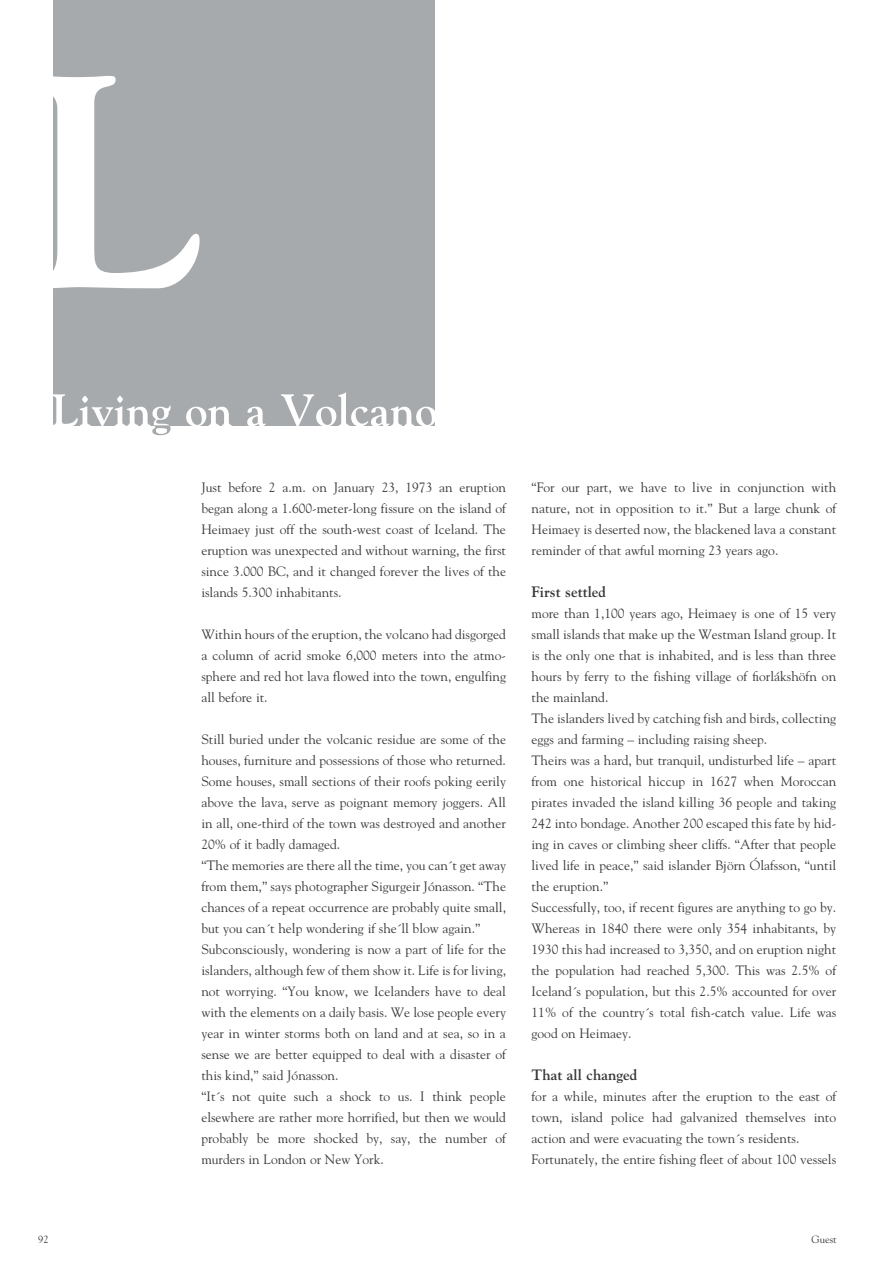
<style>
.page{position:relative;width:893px;height:1263px;background:#fff}
.page>*{position:absolute;margin:0;border:0;box-sizing:border-box;transform-origin:0 0}
.t1{font:700 300px "Goudy";color:#fff}
.t2{font:700 15px "Goudy";color:#393838}
.t3{font:13.5px/21px "Goudy";color:#393838;text-align:justify}
.t4{font:10.5px "Goudy";color:#393838}
</style>
<div class="page">
<div style="left:53px;top:0;width:382px;height:425px;background:#a7aaac"></div>
<svg style="left:53px;top:394px;width:118px;height:41px"></svg>
<div style="left:157px;top:408px;width:7px;height:11px;background:#a7aaac;border-radius:50%"></div>
<svg style="left:186px;top:392px;width:249px;height:34px"></svg>
<h1 class="t1" style="left:23px;top:4px;width:185px">L</h1>
<p class="t3" style="left:201px;top:476px;width:306px">Just before 2 a.m. on January 23, 1973 an eruption began along a 1.600-meter-long fissure on the island of Heimaey just off the south-west coast of Iceland. The eruption was unexpected and without warning, the first since 3.000 BC, and it changed forever the lives of the islands 5.300 inhabitants.</p>
<p class="t3" style="left:201px;top:623px;width:306px">Within hours of the eruption, the volcano had disgorged a column of acrid smoke 6,000 meters into the atmo&shy;sphere and red hot lava flowed into the town, engulfing all before it.</p>
<p class="t3" style="left:201px;top:728px;width:306px;text-align:left">Still buried under the volcanic residue are some of the houses, furniture and possessions of those who returned.<br>Some houses, small sections of their roofs poking eerily above the lava, serve as poignant memory joggers. All in all, one-third of the town was destroyed and another 20% of it badly damaged.<br>“The memories are there all the time, you can´t get away from them,” says photographer Sigurgeir Jónasson. “The chances of a repeat occurrence are probably quite small, but you can´t help wondering if she´ll blow again.” Subconsciously, wondering is now a part of life for the islanders, although few of them show it. Life is for living, not worrying. “You know, we Icelanders have to deal with the elements on a daily basis. We lose people every year in winter storms both on land and at sea, so in a sense we are better equipped to deal with a disaster of this kind,” said Jónasson.<br>“It´s not quite such a shock to us. I think people elsewhere are rather more horrified, but then we would probably be more shocked by, say, the number of murders in London or New York.</p>
<p class="t3" style="left:531px;top:476px;width:306px">“For our part, we have to live in conjunction with nature, not in opposition to it.” But a large chunk of Heimaey is deserted now, the blackened lava a constant reminder of that awful morning 23 years ago.</p>
<p class="t2" style="left:531px;top:583px;width:76px">First settled</p>
<p class="t3" style="left:531px;top:602px;width:306px;text-align:left">more than 1,100 years ago, Heimaey is one of 15 very small islands that make up the Westman Island group. It is the only one that is inhabited, and is less than three hours by ferry to the fishing village of fiorlákshöfn on the mainland.<br>The islanders lived by catching fish and birds, collecting eggs and farming – including raising sheep.<br>Theirs was a hard, but tranquil, undisturbed life – apart from one historical hiccup in 1627 when Moroccan pirates invaded the island killing 36 people and taking 242 into bondage. Another 200 escaped this fate by hid&shy;ing in caves or climbing sheer cliffs. “After that people lived life in peace,” said islander Björn Ólafsson, “until the eruption.”<br>Successfully, too, if recent figures are anything to go by.<br>Whereas in 1840 there were only 354 inhabitants, by 1930 this had increased to 3,350, and on eruption night the population had reached 5,300. This was 2.5% of Iceland´s population, but this 2.5% accounted for over 11% of the country´s total fish-catch value. Life was good on Heimaey.</p>
<p class="t2" style="left:531px;top:1066px;width:107px">That all changed</p>
<p class="t3" style="left:531px;top:1085px;width:306px;text-align:left">for a while, minutes after the eruption to the east of town, island police had galvanized themselves into action and were evacuating the town´s residents.<br>Fortunately, the entire fishing fleet of about 100 vessels</p>
<p class="t4" style="left:38px;top:1233px;width:12px">92</p>
<p class="t4" style="left:812px;top:1233px;width:27px">Guest</p>
</div>
